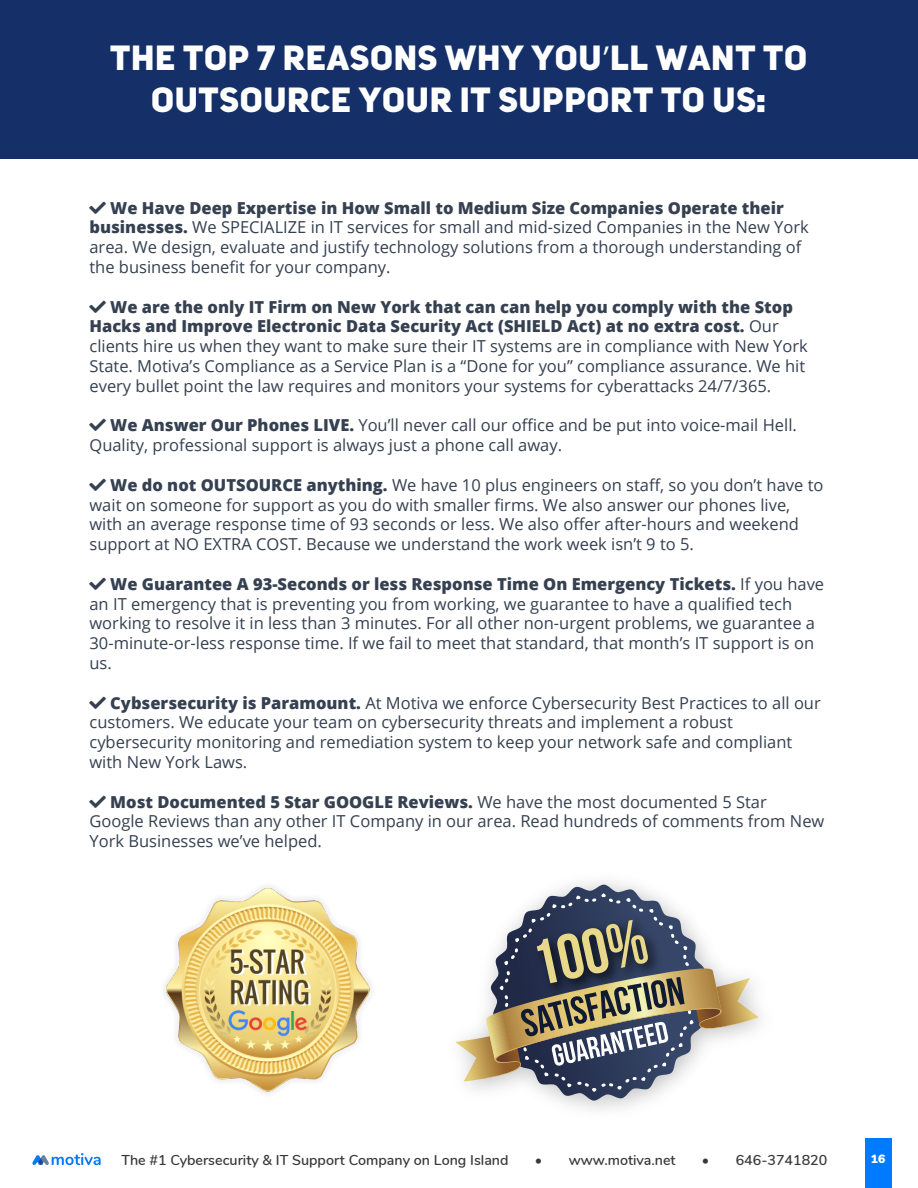
<style>
.page{position:relative;width:918px;height:1188px;background:#fff}
.page>*{position:absolute;margin:0;border:0;box-sizing:border-box;transform-origin:0 0}
.t1{font:34.5px/41.4px "Bold";letter-spacing:.02em;color:#fff;text-align:center}
.t2{font:16.5px/19.8px "Open Sans";color:#354050}
.t3{font:600 14.25px "Nunito";color:#383838}
.t4{font:900 12px "Nunito";color:#fff}
.s1{font-family:"Myriad Pro"}
.s2{font-weight:800}
</style>
<div class="page">
<div style="left:0;top:0;width:918px;height:158px;background:#152f69"></div>
<div style="left:865px;top:1138px;width:26px;height:50px;background:#007aff"></div>
<svg style="left:32px;top:1153px;width:69px;height:12px"></svg>
<img style="left:560px;top:881px;width:201px;height:229px">
<svg style="left:546px;top:885px;width:161px;height:216px"></svg>
<svg style="left:455px;top:891px;width:304px;height:203px"></svg>
<img style="left:164px;top:886px;width:208px;height:208px">
<h1 class="t1" style="left:110px;top:37px;width:698px">THE TOP 7 REASONS WHY YOU<span class="s1">’</span>LL WANT TO<br>OUTSOURCE YOUR IT SUPPORT TO US:</h1>
<p class="t2" style="left:89px;top:197px;width:721px;text-indent:21px"><span class="s2">We Have Deep Expertise in How Small to Medium Size Companies Operate their businesses.</span> We SPECIALIZE in IT services for small and mid-sized Companies in the New York area. We design, evaluate and justify technology solutions from a thorough understanding of the business benefit for your company.</p>
<p class="t2" style="left:89px;top:296px;width:720px;text-indent:21px"><span class="s2">We are the only IT Firm on New York that can can help you comply with the Stop Hacks and Improve Electronic Data Security Act (SHIELD Act) at no extra cost.</span> Our clients hire us when they want to make sure their IT systems are in compliance with New York State. Motiva’s Compliance as a Service Plan is a “Done for you” compliance assurance. We hit every bullet point the law requires and monitors your systems for cyberattacks 24/7/365.</p>
<p class="t2" style="left:89px;top:415px;width:709px;text-indent:21px"><span class="s2">We Answer Our Phones LIVE.</span> You’ll never call our office and be put into voice-mail Hell.<br>Quality, professional support is always just a phone call away.</p>
<p class="t2" style="left:89px;top:475px;width:735px;text-indent:21px"><span class="s2">We do not OUTSOURCE anything.</span> We have 10 plus engineers on staff, so you don’t have to wait on someone for support as you do with smaller firms. We also answer our phones live, with an average response time of 93 seconds or less. We also offer after-hours and weekend support at NO EXTRA COST. Because we understand the work week isn’t 9 to 5.</p>
<p class="t2" style="left:89px;top:574px;width:736px;text-indent:21px"><span class="s2">We Guarantee A 93-Seconds or less Response Time On Emergency Tickets.</span> If you have an IT emergency that is preventing you from working, we guarantee to have a qualified tech working to resolve it in less than 3 minutes. For all other non-urgent problems, we guarantee a 30-minute-or-less response time. If we fail to meet that standard, that month’s IT support is on us.</p>
<p class="t2" style="left:89px;top:692px;width:733px;text-indent:21px"><span class="s2">Cybsersecurity is Paramount.</span> At Motiva we enforce Cybersecurity Best Practices to all our customers. We educate your team on cybersecurity threats and implement a robust cybersecurity monitoring and remediation system to keep your network safe and compliant with New York Laws.</p>
<p class="t2" style="left:89px;top:791px;width:736px;text-indent:21px"><span class="s2">Most Documented 5 Star GOOGLE Reviews.</span> We have the most documented 5 Star<br>Google Reviews than any other IT Company in our area. Read hundreds of comments from New<br>York Businesses we’ve helped.</p>
<p class="t3" style="left:121px;top:1149px;width:389px">The #1 Cybersecurity &amp; IT Support Company on Long Island</p>
<p class="t3" style="left:535px;top:1149px;width:142px">• www.motiva.net</p>
<p class="t3" style="left:702px;top:1149px;width:127px">• 646-3741820</p>
<p class="t4" style="left:871px;top:1150px;width:16px">16</p>
</div>
